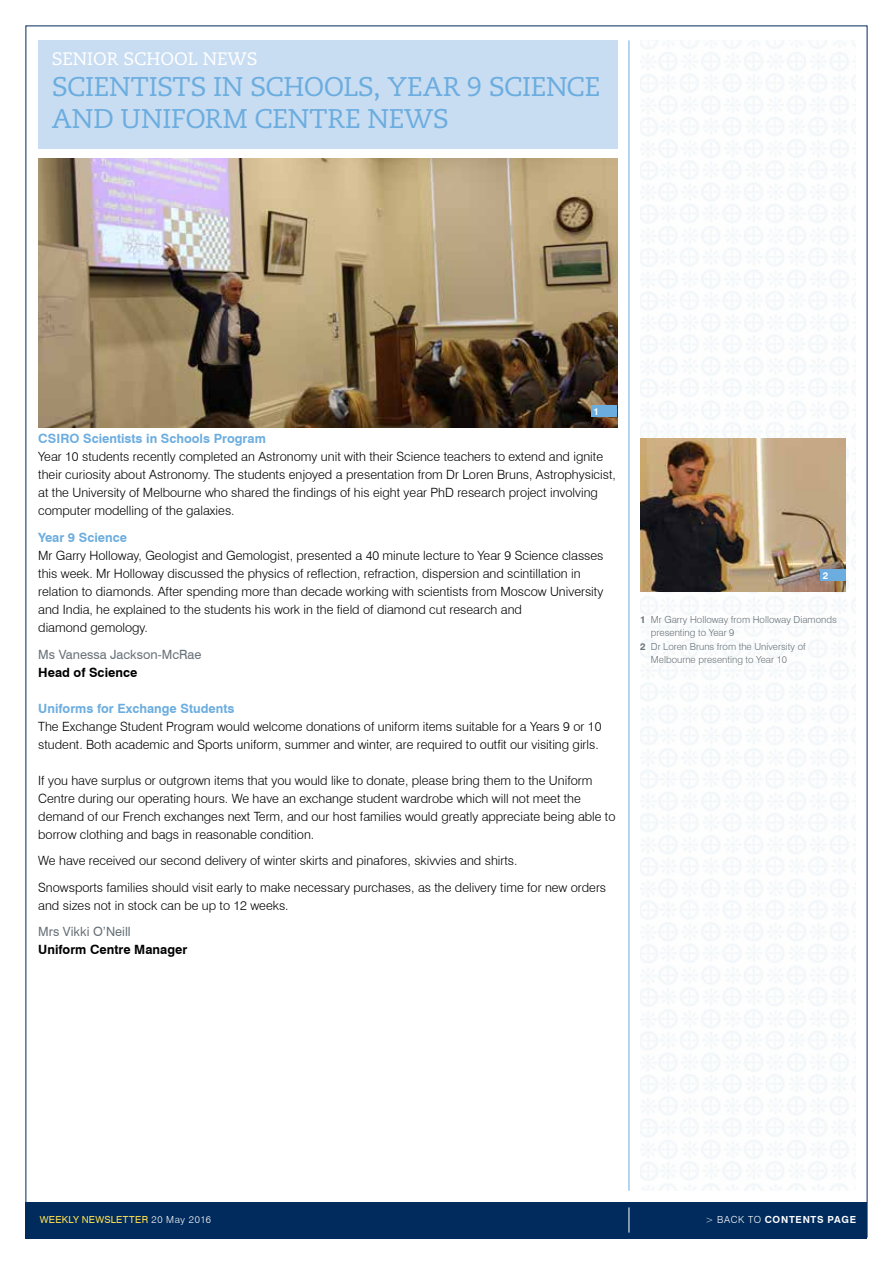
<style>
.page{position:relative;width:893px;height:1263px;background:#fff}
.page>*{position:absolute;margin:0;border:0;box-sizing:border-box;transform-origin:0 0}
.t1{font:27px/31.5px "Caecilia LT Std";letter-spacing:-.015em;color:#6caddf}
.t2{font:18px "Caecilia LT Std";color:#fff}
.t3{font:300 12.75px/18px "Swiss 721 BT";color:#000}
.t4{font:700 12.75px "Swiss 721 BT";color:#6caddf}
.t5{font:12.75px "Swiss 721 BT";color:#687279}
.t6{font:700 12.75px "Swiss 721 BT";color:#000}
.t7{font:300 9.75px "Swiss 721 BT";color:#687279}
.t8{font:9.75px "Swiss 721 BT";letter-spacing:.03em;color:#ffe14f}
.t9{font:700 9.75px "Swiss 721 BT";letter-spacing:.075em;color:#fff}
.s1{font-weight:700}
.s2{font-weight:300;color:#fff}
.s3{font-weight:300}
</style>
<div class="page">
<div style="left:26px;top:1202px;width:841px;height:36px;background:#002b5c"></div>
<hr style="left:629px;top:40px;width:1px;height:1151px;background:#6caddf">
<div style="left:38px;top:40px;width:580px;height:109px;background:#c9ddf2"></div>
<img style="left:640px;top:40px;width:216px;height:1151px">
<svg style="left:629px;top:1207px;width:1px;height:25px"></svg>
<img style="left:38px;top:158px;width:580px;height:269px">
<img style="left:640px;top:438px;width:206px;height:153px">
<div style="left:591px;top:405px;width:26px;height:12px;background:#6caddf"></div>
<div style="left:821px;top:570px;width:25px;height:11px;background:#6caddf"></div>
<h2 class="t2" style="left:52px;top:48px;width:207px">SENIOR SCHOOL NEWS</h2>
<h1 class="t1" style="left:52px;top:72px;width:550px">SCIENTISTS IN SCHOOLS, YEAR 9 SCIENCE<br>AND UNIFORM CENTRE NEWS</h1>
<p class="t9" style="left:593px;top:405px;width:7px">1</p>
<p class="t4" style="left:38px;top:431px;width:229px">CSIRO Scientists in Schools Program</p>
<p class="t3" style="left:38px;top:448px;width:579px">Year 10 students recently completed an Astronomy unit with their Science teachers to extend and ignite their curiosity about Astronomy. The students enjoyed a presentation from Dr Loren Bruns, Astrophysicist, at the University of Melbourne who shared the findings of his eight year PhD research project involving computer modelling of the galaxies.</p>
<p class="t4" style="left:38px;top:530px;width:90px">Year 9 Science</p>
<p class="t3" style="left:38px;top:546px;width:567px">Mr Garry Holloway, Geologist and Gemologist, presented a 40 minute lecture to Year 9 Science classes this week. Mr Holloway discussed the physics of reflection, refraction, dispersion and scintillation in relation to diamonds. After spending more than decade working with scientists from Moscow University and India, he explained to the students his work in the field of diamond cut research and<br>diamond gemology.</p>
<p class="t5" style="left:38px;top:646px;width:165px">Ms Vanessa Jackson-McRae</p>
<p class="t6" style="left:38px;top:664px;width:101px">Head of Science</p>
<p class="t4" style="left:38px;top:700px;width:198px">Uniforms for Exchange Students</p>
<p class="t3" style="left:38px;top:717px;width:565px">The Exchange Student Program would welcome donations of uniform items suitable for a Years 9 or 10 student. Both academic and Sports uniform, summer and winter, are required to outfit our visiting girls.</p>
<p class="t3" style="left:38px;top:771px;width:579px">If you have surplus or outgrown items that you would like to donate, please bring them to the Uniform Centre during our operating hours. We have an exchange student wardrobe which will not meet the demand of our French exchanges next Term, and our host families would greatly appreciate being able to borrow clothing and bags in reasonable condition.</p>
<p class="t3" style="left:38px;top:847px;width:569px;line-height:26.5px">We have received our second delivery of winter skirts and pinafores, skivvies and shirts.<br>Snowsports families should visit early to make necessary purchases, as the delivery time for new orders</p>
<p class="t3" style="left:38px;top:896px;width:252px">and sizes not in stock can be up to 12 weeks.</p>
<p class="t5" style="left:38px;top:924px;width:94px">Mrs Vikki O’Neill</p>
<p class="t6" style="left:38px;top:942px;width:151px">Uniform Centre Manager</p>
<p class="t9" style="left:823px;top:570px;width:7px">2</p>
<p class="t7" style="left:640px;top:613px;width:198px"><span class="s1">1</span> Mr Garry Holloway from Holloway Diamonds</p>
<p class="t7" style="left:651px;top:627px;width:85px">presenting to Year 9</p>
<p class="t7" style="left:640px;top:640px;width:167px"><span class="s1">2</span> Dr Loren Bruns from the University of</p>
<p class="t7" style="left:651px;top:654px;width:138px">Melbourne presenting to Year 10</p>
<p class="t8" style="left:40px;top:1213px;width:173px">WEEKLY NEWSLETTER <span class="s2">20 May 2016</span></p>
<p class="t9" style="left:705px;top:1213px;width:152px"><span class="s3">&gt; BACK TO</span> CONTENTS PAGE</p>
</div>
